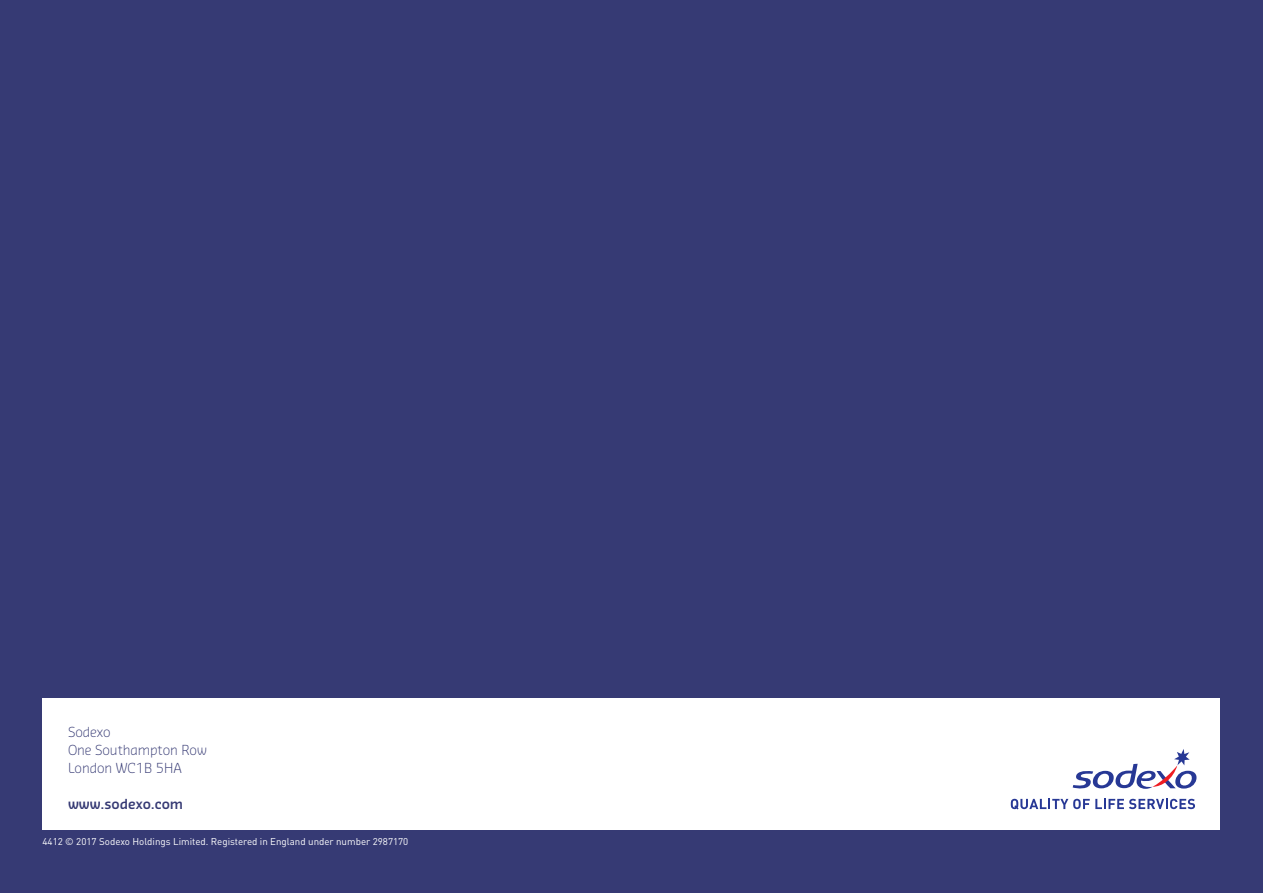
<style>
.page{position:relative;width:1263px;height:893px;background:#363a74}
.page>*{position:absolute;margin:0;border:0;box-sizing:border-box;transform-origin:0 0}
.t1{font:300 13.5px/18px "Sansa Pro";letter-spacing:-.005em;color:#363a74}
.t2{font:600 13.5px "Sansa Pro";letter-spacing:-.005em;color:#363a74}
.t3{font:9.75px "DIN";color:#fff}
</style>
<div class="page">
<div style="left:43px;top:698px;width:1177px;height:132px;background:#fff"></div>
<svg style="left:1073px;top:749px;width:124px;height:40px"></svg>
<svg style="left:1011px;top:799px;width:184px;height:10px"></svg>
<h1 class="t1" style="left:68px;top:723px;width:140px">Sodexo<br>One Southampton Row<br>London WC1B 5HA</h1>
<h1 class="t2" style="left:68px;top:795px;width:117px">www.sodexo.com</h1>
<p class="t3" style="left:43px;top:835px;width:367px">4412 © 2017 Sodexo Holdings Limited. Registered in England under number 2987170</p>
</div>
